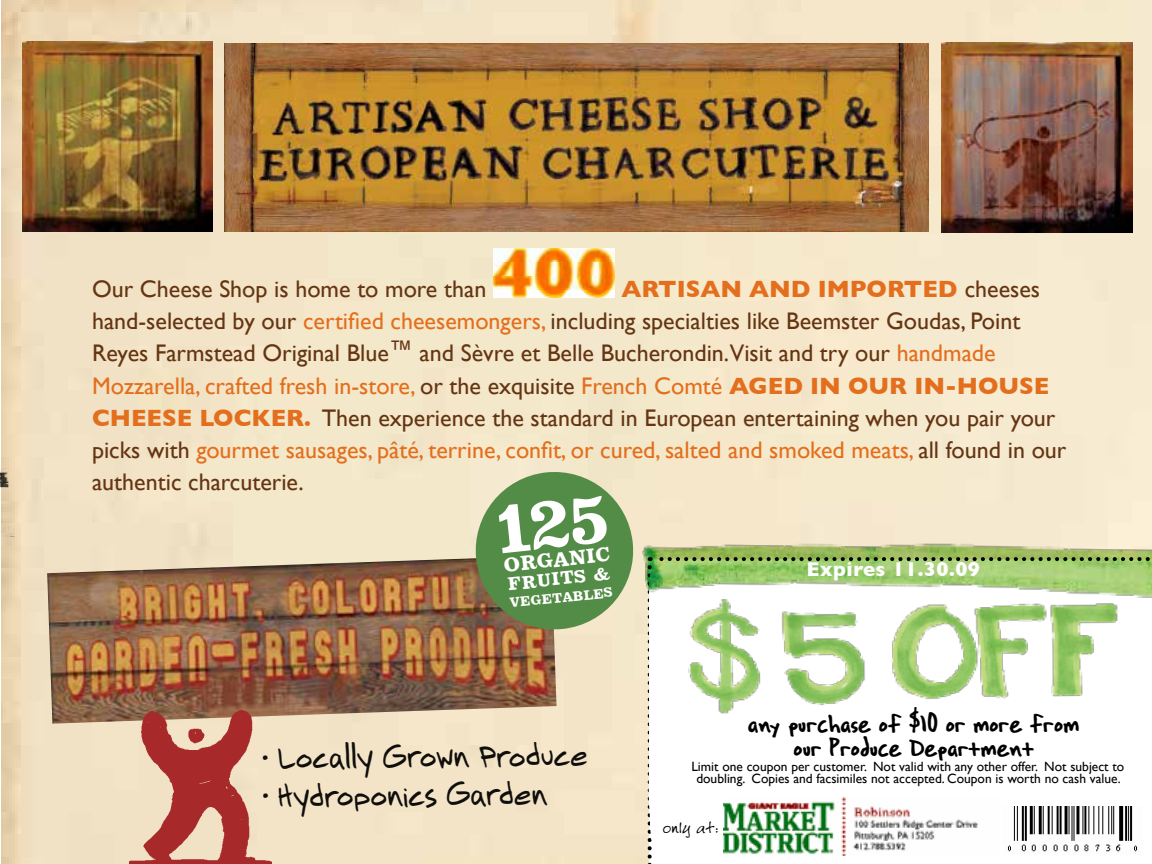
<style>
.page{position:relative;width:1152px;height:864px;background:#fff}
.page>*{position:absolute;margin:0;border:0;box-sizing:border-box;transform-origin:0 0}
.t1{font:32px "Printhouse";color:#000}
.t2{font:27.2px/24.2px "Wichita Condensed Unpretentious";color:#000;text-align:center}
.t3{font:24px/32.2px "Gill Sans";color:#653513}
.t4{font:21.6px "Cleopatra";color:#fff}
.t5{font:700 20.4px "Gill Sans";letter-spacing:.025em;color:#fff}
.t6{font:19.4px "Cleopatra";color:#fff}
.t7{font:19px "Twenty";color:#000}
.t8{font:14.4px "Cleopatra";color:#fff}
.t9{font:13.4px/12.8px "Gill Sans";color:#000;text-align:center}
.s1{font-weight:700;color:#e36f1e}
.s2{color:#e36f1e}
</style>
<div class="page">
<div style="left:2px;top:0;width:1150px;height:864px;background:#f3e7ca"></div>
<img style="left:1px;top:630px;width:46px;height:67px">
<img style="left:1px;top:701px;width:109px;height:66px">
<img style="left:1px;top:738px;width:55px;height:65px">
<img style="left:0;top:467px;width:9px;height:20px">
<img style="left:1px;top:494px;width:32px;height:42px">
<img style="left:493px;top:248px;width:121px;height:49px">
<img style="left:942px;top:42px;width:190px;height:190px">
<img style="left:22px;top:41px;width:191px;height:191px">
<img style="left:47px;top:556px;width:510px;height:168px">
<img style="left:225px;top:43px;width:703px;height:189px">
<img style="left:130px;top:707px;width:142px;height:157px">
<div style="left:650px;top:559px;width:502px;height:305px;background:#fff"></div>
<svg style="left:648px;top:846px;width:4px;height:18px"></svg>
<svg style="left:648px;top:609px;width:485px;height:237px"></svg>
<img style="left:675px;top:609px;width:458px;height:117px">
<img style="left:637px;top:536px;width:515px;height:73px">
<img style="left:1004px;top:807px;width:134px;height:45px">
<img style="left:724px;top:797px;width:274px;height:59px">
<svg style="left:472px;top:468px;width:165px;height:165px;background:#799c62"></svg>
<p class="t3" style="left:92px;top:273px;width:396px">Our Cheese Shop is home to more than</p>
<p class="t3" style="left:92px;top:273px;width:976px;text-indent:529px"><span class="s1">ARTISAN AND IMPORTED</span> cheeses hand-selected by our <span class="s2">certified cheesemongers,</span> including specialties like Beemster Goudas, Point Reyes Farmstead Original Blue™ and Sèvre et Belle Bucherondin.Visit and try our <span class="s2">handmade Mozzarella, crafted fresh in-store,</span> or the exquisite <span class="s2">French Comté</span> <span class="s1">AGED IN OUR IN-HOUSE CHEESE LOCKER.</span> Then experience the standard in European entertaining when you pair your picks with <span class="s2">gourmet sausages, pâté, terrine, confit, or cured, salted and smoked meats,</span> all found in our authentic charcuterie.</p>
<p class="t4" style="left:502px;top:554px;width:109px;rotate:-6deg">ORGANIC</p>
<p class="t6" style="left:507px;top:574px;width:104px;rotate:-6deg">FRUITS &amp;</p>
<p class="t8" style="left:509px;top:595px;width:104px;rotate:-6deg">VEGETABLES</p>
<h1 class="t1" style="left:262px;top:733px;width:327px">• Locally Grown Produce</h1>
<h1 class="t1" style="left:263px;top:772px;width:287px">• Hydroponics Garden</h1>
<p class="t5" style="left:806px;top:553px;width:175px">Expires 11.30.09</p>
<p class="t2" style="left:748px;top:713px;width:333px">any purchase of $10 or more from our Produce Department</p>
<p class="t9" style="left:691px;top:760px;width:434px">Limit one coupon per customer. Not valid with any other offer. Not subject to doubling. Copies and facsimiles not accepted. Coupon is worth no cash value.</p>
<p class="t7" style="left:663px;top:814px;width:57px">only at:</p>
</div>
